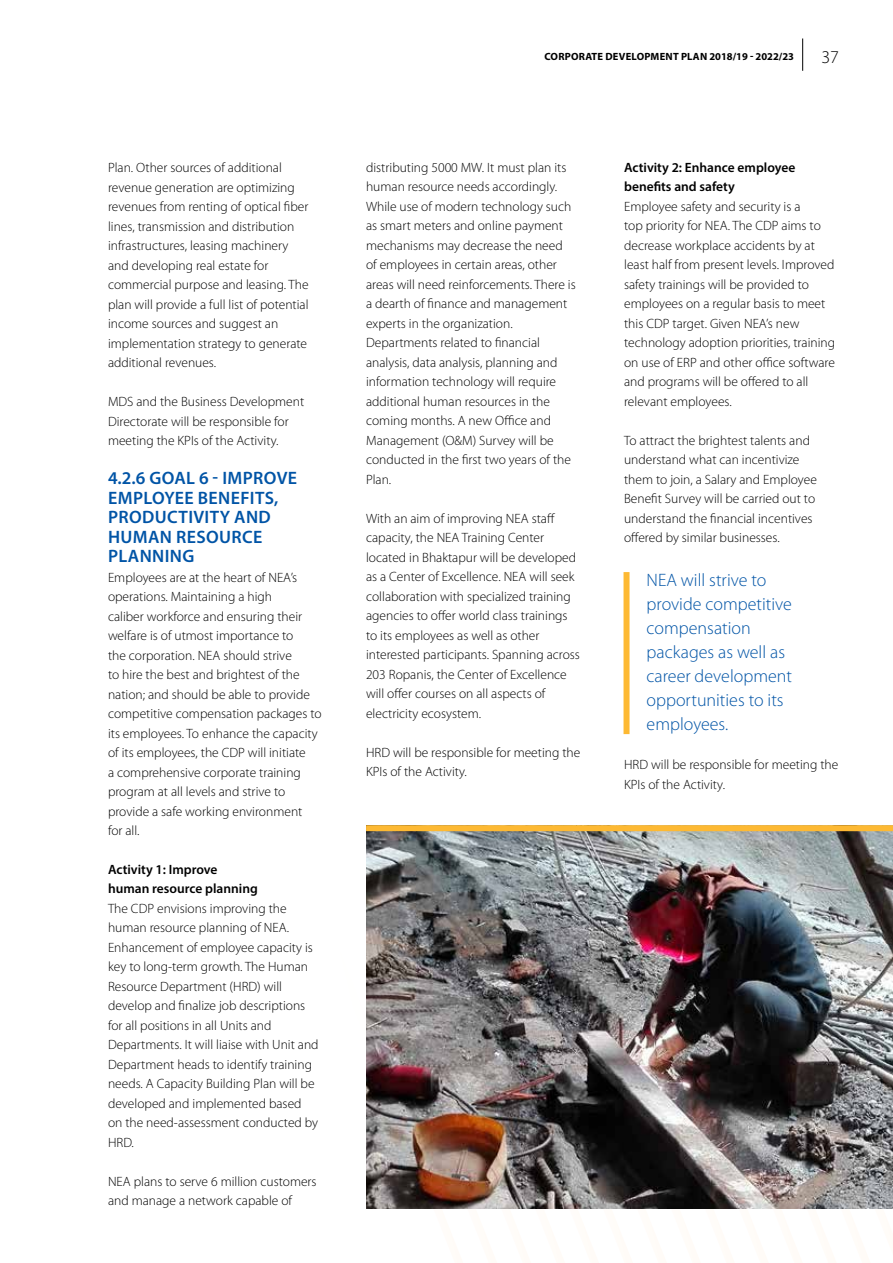
<style>
.page{position:relative;width:893px;height:1263px;background:#fff}
.page>*{position:absolute;margin:0;border:0;box-sizing:border-box;transform-origin:0 0}
.t1{font:300 18px/24px "Myriad Pro";color:#0054a6}
.t2{font:600 18px/19.5px "Myriad Pro";letter-spacing:.02em;color:#0054a6}
.t3{font:300 18px "Myriad Pro";color:#000}
.t4{font:300 13.5px/19.5px "Myriad Pro";color:#000}
.t5{font:600 13.5px/19.5px "Myriad Pro";color:#000}
.t6{font:700 10.5px "Myriad Pro";letter-spacing:.02em;color:#000}
</style>
<div class="page">
<hr style="left:802px;top:38px;width:1px;height:33px;background:#000">
<img style="left:366px;top:831px;width:527px;height:378px">
<div style="left:366px;top:825px;width:527px;height:6px;background:#fdb933"></div>
<div style="left:623px;top:572px;width:6px;height:162px;background:#fdb933"></div>
<p class="t4" style="left:108px;top:158px;width:202px">Plan. Other sources of additional revenue generation are optimizing revenues from renting of optical fiber lines, transmission and distribution infrastructures, leasing machinery and developing real estate for commercial purpose and leasing. The plan will provide a full list of potential income sources and suggest an implementation strategy to generate additional revenues.</p>
<p class="t4" style="left:108px;top:392px;width:198px">MDS and the Business Development<br>Directorate will be responsible for meeting the KPIs of the Activity.</p>
<h1 class="t2" style="left:108px;top:468px;width:191px">4.2.6 GOAL 6 - IMPROVE<br>EMPLOYEE BENEFITS,<br>PRODUCTIVITY AND<br>HUMAN RESOURCE<br>PLANNING</h1>
<p class="t4" style="left:108px;top:567px;width:215px">Employees are at the heart of NEA’s operations. Maintaining a high<br>caliber workforce and ensuring their welfare is of utmost importance to<br>the corporation. NEA should strive<br>to hire the best and brightest of the nation; and should be able to provide competitive compensation packages to its employees. To enhance the capacity of its employees, the CDP will initiate<br>a comprehensive corporate training program at all levels and strive to provide a safe working environment<br>for all.</p>
<p class="t5" style="left:108px;top:859px;width:151px">Activity 1: Improve human resource planning</p>
<p class="t4" style="left:108px;top:899px;width:212px">The CDP envisions improving the human resource planning of NEA.<br>Enhancement of employee capacity is key to long-term growth. The Human Resource Department (HRD) will develop and finalize job descriptions for all positions in all Units and Departments. It will liaise with Unit and Department heads to identify training needs. A Capacity Building Plan will be developed and implemented based on the need-assessment conducted by HRD.</p>
<p class="t4" style="left:108px;top:1172px;width:210px">NEA plans to serve 6 million customers and manage a network capable of</p>
<p class="t6" style="left:544px;top:50px;width:251px">CORPORATE DEVELOPMENT PLAN 2018/19 - 2022/23</p>
<h1 class="t3" style="left:821px;top:47px;width:19px">37</h1>
<p class="t4" style="left:366px;top:158px;width:211px">distributing 5000 MW. It must plan its human resource needs accordingly.<br>While use of modern technology such as smart meters and online payment mechanisms may decrease the need of employees in certain areas, other areas will need reinforcements. There is a dearth of finance and management experts in the organization.<br>Departments related to financial analysis, data analysis, planning and information technology will require additional human resources in the coming months. A new Office and Management (O&amp;M) Survey will be conducted in the first two years of the Plan.</p>
<p class="t4" style="left:366px;top:509px;width:215px">With an aim of improving NEA staff capacity, the NEA Training Center located in Bhaktapur will be developed as a Center of Excellence. NEA will seek collaboration with specialized training agencies to offer world class trainings to its employees as well as other interested participants. Spanning across 203 Ropanis, the Center of Excellence will offer courses on all aspects of electricity ecosystem.</p>
<p class="t4" style="left:366px;top:743px;width:216px">HRD will be responsible for meeting the<br>KPIs of the Activity.</p>
<p class="t5" style="left:624px;top:157px;width:173px">Activity 2: Enhance employee benefits and safety</p>
<p class="t4" style="left:624px;top:197px;width:212px">Employee safety and security is a<br>top priority for NEA. The CDP aims to decrease workplace accidents by at least half from present levels. Improved safety trainings will be provided to employees on a regular basis to meet this CDP target. Given NEA’s new technology adoption priorities, training on use of ERP and other office software and programs will be offered to all relevant employees.</p>
<p class="t4" style="left:624px;top:431px;width:194px">To attract the brightest talents and understand what can incentivize them to join, a Salary and Employee Benefit Survey will be carried out to understand the financial incentives offered by similar businesses.</p>
<h1 class="t1" style="left:647px;top:568px;width:147px">NEA will strive to provide competitive compensation packages as well as career development opportunities to its employees.</h1>
<p class="t4" style="left:624px;top:755px;width:216px">HRD will be responsible for meeting the<br>KPIs of the Activity.</p>
</div>
